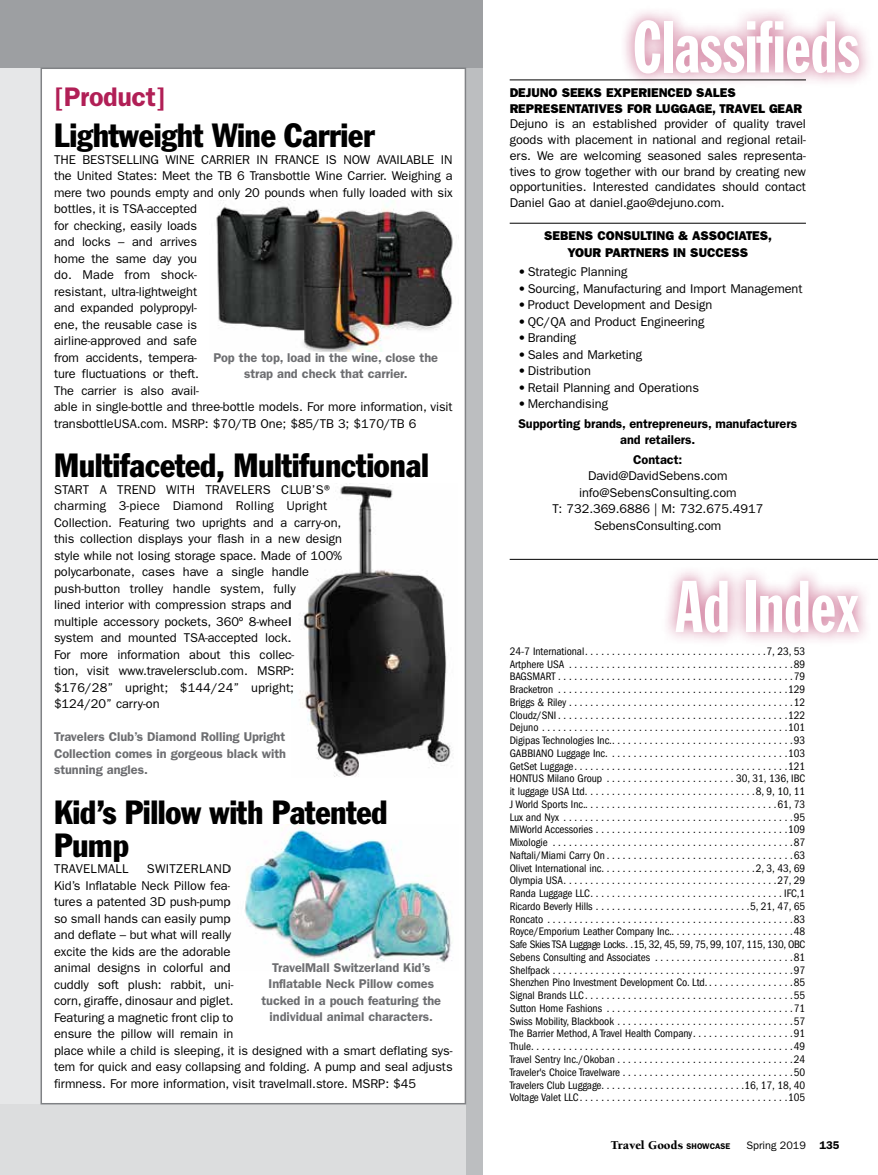
<style>
.page{position:relative;width:878px;height:1175px;background:#fff}
.page>*{position:absolute;margin:0;border:0;box-sizing:border-box;transform-origin:0 0}
.t1{font:72px "Franklin Gothic Extra Cond";color:#fff}
.t2{font:condensed 33px/33px "Franklin Gothic";letter-spacing:-.01em;color:#000}
.t3{font:600 27px "ITC Franklin Gothic Std";letter-spacing:-.015em;color:#b11f56}
.t4{font:12.75px/16.5px "ITC Franklin Gothic Std";letter-spacing:-.005em;color:#000}
.t5{font:600 12.75px/16.5px "ITC Franklin Gothic Std";letter-spacing:-.005em;color:#6d6e71;text-align:center}
.t6{font:12.75px/15.8px "ITC Franklin Gothic Std Hvy";letter-spacing:-.005em;color:#000}
.t7{font:600 12.75px/19.5px "ITC Franklin Gothic Std";letter-spacing:-.005em;color:#000}
.t8{font:12.75px "ITC Franklin Gothic Std";letter-spacing:.025em;color:#000}
.t9{font:900 12.3px "Berkeley";color:#000}
.t10{font:condensed 11.25px/12.8px "ITC Franklin Gothic Std";letter-spacing:-.005em;color:#000;text-align:justify}
.t11{font:10.8px "ITC Franklin Gothic Std";color:#000}
.s1{font-family:"New Aster"}
.s2{font-family:"New Aster";font-weight:400}
.s3{font-weight:400}
.s4{font-family:"ITC Franklin Gothic Std";font-weight:600;font-size:8.25px}
.s5{font-weight:600;font-size:11.25px}
</style>
<div class="page">
<div style="left:0;top:0;width:40px;height:1104px;background:#e6e7e8"></div>
<div style="left:0;top:1104px;width:466px;height:70px;background:#dcddde"></div>
<div style="left:466px;top:68px;width:16px;height:1106px;background:#bcbec0"></div>
<div style="left:0;top:0;width:482px;height:68px;background:#9d9fa2"></div>
<div style="left:619px;top:5px;width:254px;height:83px;background:#b11f56;opacity:.7"></div>
<div style="left:661px;top:565px;width:211px;height:82px;background:#b11f56;opacity:.7"></div>
<hr style="left:509px;top:559px;width:369px;height:1px;background:#000">
<hr style="left:509px;top:80px;width:297px;height:1px;background:#000">
<hr style="left:509px;top:223px;width:297px;height:1px;background:#000">
<img style="left:299px;top:486px;width:152px;height:291px">
<img style="left:216px;top:201px;width:237px;height:150px">
<img style="left:245px;top:824px;width:207px;height:139px">
<h3 class="t3" style="left:54px;top:81px;width:113px">[Product]</h3>
<h2 class="t2" style="left:54px;top:118px;width:322px">Lightweight Wine Carrier</h2>
<p class="t4" style="left:54px;top:151px;width:400px">THE BESTSELLING WINE CARRIER IN FRANCE IS NOW AVAILABLE IN the United States: Meet the TB 6 Transbottle Wine Carrier. Weighing a mere two pounds empty and only 20 pounds when fully loaded with six bottles, it is TSA-accepted<br>for checking, easily loads<br>and locks – and arrives<br>home the same day you<br>do. Made from shock-<br>resistant, ultra-lightweight<br>and expanded polypropyl-<br>ene, the reusable case is<br>airline-approved and safe<br>from accidents, tempera-<br>ture fluctuations or theft.<br>The carrier is also avail-<br>able in single-bottle and three-bottle models. For more information, visit transbottleUSA.com. MSRP: $70/TB One; $85/TB 3; $170/TB 6</p>
<h2 class="t2" style="left:54px;top:448px;width:376px">Multifaceted, Multifunctional</h2>
<p class="t5" style="left:213px;top:349px;width:226px">Pop the top, load in the wine, close the strap and check that carrier.</p>
<p class="t4" style="left:54px;top:481px;width:290px">START A TREND WITH TRAVELERS CLUB’S® charming 3-piece Diamond Rolling Upright Collection. Featuring two uprights and a carry-on, this collection displays your flash in a new design style while not losing storage space. Made of 100% polycarbonate, cases have a single handle push-button trolley handle system, fully<br>lined interior with compression straps and<br>multiple accessory pockets, 360º 8-wheel<br>system and mounted TSA-accepted lock.<br>For more information about this collec-<br>tion, visit www.travelersclub.com. MSRP: $176/28” upright; $144/24” upright; $124/20” carry-on</p>
<p class="t5" style="left:54px;top:728px;width:234px;text-align:justify">Travelers Club’s Diamond Rolling Upright Collection comes in gorgeous black with stunning angles.</p>
<h2 class="t2" style="left:54px;top:795px;width:335px">Kid’s Pillow with Patented<br>Pump</h2>
<p class="t8" style="left:54px;top:861px;width:76px">TRAVELMALL</p>
<p class="t4" style="left:54px;top:861px;width:400px;text-indent:93px">SWITZERLAND<br>Kid’s Inflatable Neck Pillow fea-<br>tures a patented 3D push-pump<br>so small hands can easily pump<br>and deflate – but what will really<br>excite the kids are the adorable<br>animal designs in colorful and<br>cuddly soft plush: rabbit, uni-<br>corn, giraffe, dinosaur and piglet.<br>Featuring a magnetic front clip to<br>ensure the pillow will remain in<br>place while a child is sleeping, it is designed with a smart deflating sys&shy;tem for quick and easy collapsing and folding. A pump and seal adjusts firmness. For more information, visit travelmall.store. MSRP: $45</p>
<p class="t5" style="left:261px;top:959px;width:181px">TravelMall Switzerland Kid’s<br>Inflatable Neck Pillow comes tucked in a pouch featuring the individual animal characters.</p>
<h1 class="t1" style="left:633px;top:9px;width:228px">Classifieds</h1>
<p class="t6" style="left:509px;top:85px;width:294px">DEJUNO SEEKS EXPERIENCED SALES<br>REPRESENTATIVES FOR LUGGAGE, TRAVEL GEAR</p>
<p class="t4" style="left:509px;top:116px;width:298px;line-height:15.8px;text-align:justify">Dejuno is an established provider of quality travel goods with placement in national and regional retail&shy;ers. We are welcoming seasoned sales representa&shy;tives to grow together with our brand by creating new opportunities. Interested candidates should contact Daniel Gao at daniel.gao@dejuno.com.</p>
<p class="t6" style="left:544px;top:227px;width:229px;line-height:16.5px;text-align:center">SEBENS CONSULTING &amp; ASSOCIATES,<br>YOUR PARTNERS IN SUCCESS</p>
<p class="t4" style="left:518px;top:263px;width:110px"><span class="s1">•</span> Strategic Planning</p>
<p class="t4" style="left:518px;top:280px;width:285px"><span class="s1">•</span> Sourcing, Manufacturing and Import Management</p>
<p class="t4" style="left:518px;top:296px;width:195px"><span class="s1">•</span> Product Development and Design</p>
<p class="t4" style="left:518px;top:313px;width:187px"><span class="s1">•</span> QC/QA and Product Engineering</p>
<p class="t4" style="left:518px;top:329px;width:59px"><span class="s1">•</span> Branding</p>
<p class="t4" style="left:518px;top:346px;width:125px"><span class="s1">•</span> Sales and Marketing</p>
<p class="t4" style="left:518px;top:362px;width:74px"><span class="s1">•</span> Distribution</p>
<p class="t4" style="left:518px;top:379px;width:182px"><span class="s1">•</span> Retail Planning and Operations</p>
<p class="t7" style="left:518px;top:394px;width:280px"><span class="s2">•</span> <span class="s3">Merchandising<br></span>Supporting brands, entrepreneurs, manufacturers</p>
<p class="t7" style="left:620px;top:430px;width:77px;text-align:center">and retailers.<br>Contact:</p>
<p class="t4" style="left:552px;top:467px;width:212px;text-align:center">David@DavidSebens.com info@SebensConsulting.com<br>T: 732.369.6886 | M: 732.675.4917<br>SebensConsulting.com</p>
<h1 class="t1" style="left:675px;top:568px;width:186px">Ad Index</h1>
<p class="t10" style="left:509px;top:645px;width:297px">24-7 International . . . . . . . . . . . . . . . . . . . . . . . . . . . . . . . . . 7, 23, 53<br>Artphere USA . . . . . . . . . . . . . . . . . . . . . . . . . . . . . . . . . . . . . . . . . 89<br>BAGSMART . . . . . . . . . . . . . . . . . . . . . . . . . . . . . . . . . . . . . . . . . . . 79<br>Bracketron . . . . . . . . . . . . . . . . . . . . . . . . . . . . . . . . . . . . . . . . . . 129<br>Briggs &amp; Riley . . . . . . . . . . . . . . . . . . . . . . . . . . . . . . . . . . . . . . . . . 12<br>Cloudz/SNI . . . . . . . . . . . . . . . . . . . . . . . . . . . . . . . . . . . . . . . . . . 122<br>Dejuno . . . . . . . . . . . . . . . . . . . . . . . . . . . . . . . . . . . . . . . . . . . . . 101<br>Digipas Technologies Inc. . . . . . . . . . . . . . . . . . . . . . . . . . . . . . . . . . 93<br>GABBIANO Luggage Inc. . . . . . . . . . . . . . . . . . . . . . . . . . . . . . . . . 103<br>GetSet Luggage . . . . . . . . . . . . . . . . . . . . . . . . . . . . . . . . . . . . . . . 121<br>HONTUS Milano Group . . . . . . . . . . . . . . . . . . . . . . . . 30, 31, 136, IBC it luggage USA Ltd. . . . . . . . . . . . . . . . . . . . . . . . . . . . . . . 8, 9, 10, 11<br>J World Sports Inc. . . . . . . . . . . . . . . . . . . . . . . . . . . . . . . . . . . . 61, 73<br>Lux and Nyx . . . . . . . . . . . . . . . . . . . . . . . . . . . . . . . . . . . . . . . . . . 95<br>MiWorld Accessories . . . . . . . . . . . . . . . . . . . . . . . . . . . . . . . . . . . 109<br>Mixologie . . . . . . . . . . . . . . . . . . . . . . . . . . . . . . . . . . . . . . . . . . . . 87<br>Naftali/Miami Carry On . . . . . . . . . . . . . . . . . . . . . . . . . . . . . . . . . . 63<br>Olivet International inc. . . . . . . . . . . . . . . . . . . . . . . . . . . . 2, 3, 43, 69<br>Olympia USA . . . . . . . . . . . . . . . . . . . . . . . . . . . . . . . . . . . . . . . 27, 29<br>Randa Luggage LLC . . . . . . . . . . . . . . . . . . . . . . . . . . . . . . . . . . . IFC,1<br>Ricardo Beverly Hills . . . . . . . . . . . . . . . . . . . . . . . . . . . . 5, 21, 47, 65<br>Roncato . . . . . . . . . . . . . . . . . . . . . . . . . . . . . . . . . . . . . . . . . . . . . 83<br>Royce/Emporium Leather Company Inc. . . . . . . . . . . . . . . . . . . . . . . 48<br>Safe Skies TSA Luggage Locks . 15, 32, 45, 59, 75, 99, 107, 115, 130, OBC Sebens Consulting and Associates . . . . . . . . . . . . . . . . . . . . . . . . . 81<br>Shelfpack . . . . . . . . . . . . . . . . . . . . . . . . . . . . . . . . . . . . . . . . . . . . 97<br>Shenzhen Pino Investment Development Co. Ltd. . . . . . . . . . . . . . . . 85<br>Signal Brands LLC . . . . . . . . . . . . . . . . . . . . . . . . . . . . . . . . . . . . . . 55<br>Sutton Home Fashions . . . . . . . . . . . . . . . . . . . . . . . . . . . . . . . . . . 71<br>Swiss Mobility, Blackbook . . . . . . . . . . . . . . . . . . . . . . . . . . . . . . . . 57<br>The Barrier Method, A Travel Health Company . . . . . . . . . . . . . . . . . . 91<br>Thule . . . . . . . . . . . . . . . . . . . . . . . . . . . . . . . . . . . . . . . . . . . . . . . . 49<br>Travel Sentry Inc./Okoban . . . . . . . . . . . . . . . . . . . . . . . . . . . . . . . . 24<br>Traveler's Choice Travelware . . . . . . . . . . . . . . . . . . . . . . . . . . . . . . . 50<br>Travelers Club Luggage...........................16, 17, 18, 40<br>Voltage Valet LLC . . . . . . . . . . . . . . . . . . . . . . . . . . . . . . . . . . . . . . 105</p>
<p class="t9" style="left:610px;top:1138px;width:121px">Travel Goods <span class="s4">SHOWCASE</span></p>
<p class="t11" style="left:746px;top:1139px;width:95px">Spring 2019 <span class="s5">135</span></p>
</div>
